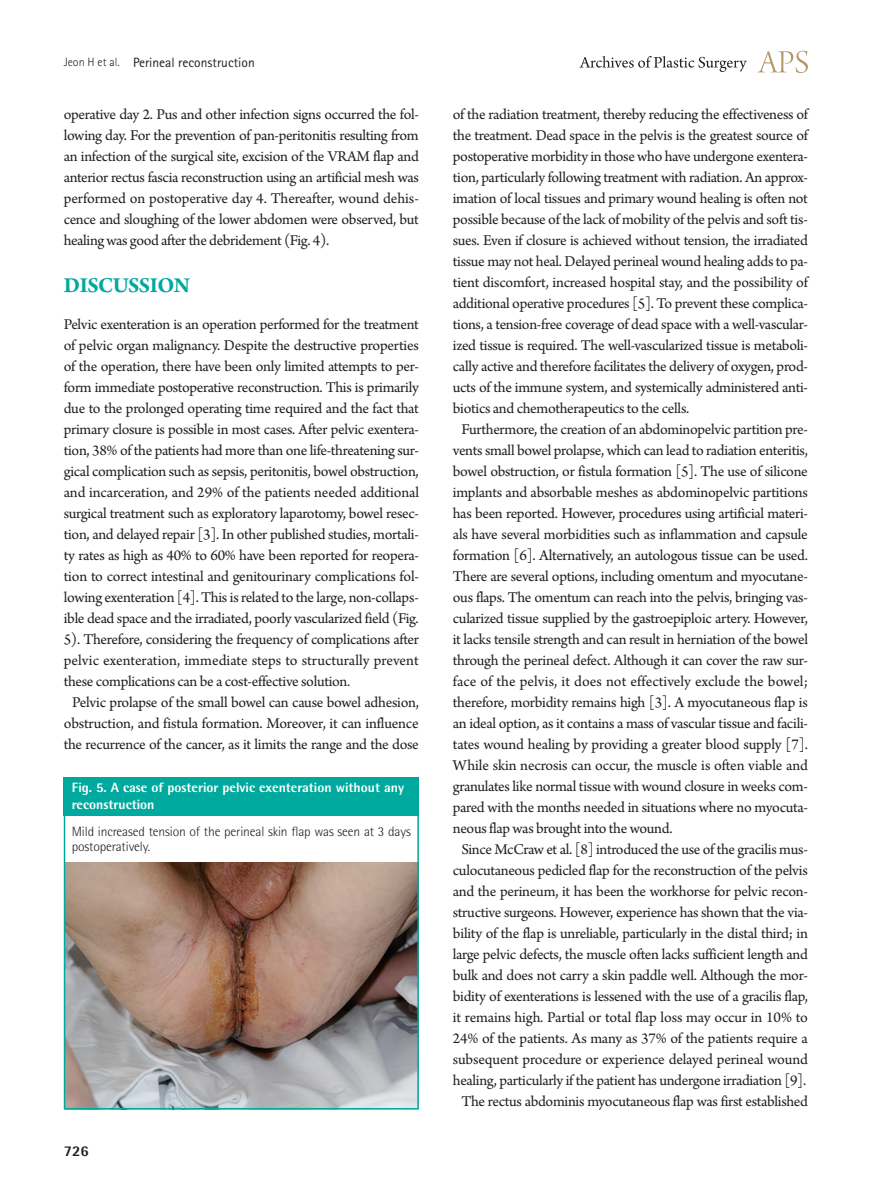
<style>
.page{position:relative;width:893px;height:1191px;background:#fff}
.page>*{position:absolute;margin:0;border:0;box-sizing:border-box;transform-origin:0 0}
.대제목{font:700 22.5px "Arno Pro";letter-spacing:-.02em;color:#00a99d}
.본문{font:15.75px/21px "Arno Pro";letter-spacing:-.02em;color:#231f20;text-align:justify}
.t1{font:800 15px "Rotis Semi Sans Std";color:#231f20}
.그림설명{font:300 13.5px/15px "Rotis Semi Sans Std";letter-spacing:-.01em;color:#231f20}
.표그림제목{font:800 13.5px/16.2px "Rotis Semi Sans Std";color:#fff}
.t2{font:13.5px "Rotis Sans Serif Std";color:#231f20}
.s1{font-weight:300;font-size:12px}
</style>
<div class="page">
<svg style="left:757px;top:51px;width:51px;height:22px"></svg>
<svg style="left:579px;top:56px;width:168px;height:16px"></svg>
<img style="left:67px;top:862px;width:349px;height:244px">
<div style="left:64px;top:777px;width:355px;height:332px;border:2px solid #00a99d"></div>
<div style="left:64px;top:777px;width:355px;height:39px;background:#00a99d"></div>
<p class="t2" style="left:64px;top:54px;width:192px"><span class="s1">Jeon H et al.</span> Perineal reconstruction</p>
<p class="본문" style="left:64px;top:105px;width:357px">operative day 2. Pus and other infection signs occurred the fol&shy;lowing day. For the prevention of pan-peritonitis resulting from an infection of the surgical site, excision of the VRAM flap and anterior rectus fascia reconstruction using an artificial mesh was performed on postoperative day 4. Thereafter, wound dehis&shy;cence and sloughing of the lower abdomen were observed, but healing was good after the debridement (Fig. 4).</p>
<p class="대제목" style="left:64px;top:273px;width:128px">DISCUSSION</p>
<p class="본문" style="left:64px;top:315px;width:357px">Pelvic exenteration is an operation performed for the treatment of pelvic organ malignancy. Despite the destructive properties of the operation, there have been only limited attempts to per&shy;form immediate postoperative reconstruction. This is primarily due to the prolonged operating time required and the fact that primary closure is possible in most cases. After pelvic exentera&shy;tion, 38% of the patients had more than one life-threatening sur&shy;gical complication such as sepsis, peritonitis, bowel obstruction, and incarceration, and 29% of the patients needed additional surgical treatment such as exploratory laparotomy, bowel resec&shy;tion, and delayed repair [3]. In other published studies, mortali&shy;ty rates as high as 40% to 60% have been reported for reopera&shy;tion to correct intestinal and genitourinary complications fol&shy;lowing exenteration [4]. This is related to the large, non-collaps&shy;ible dead space and the irradiated, poorly vascularized field (Fig.<br>5). Therefore, considering the frequency of complications after pelvic exenteration, immediate steps to structurally prevent these complications can be a cost-effective solution.</p>
<p class="본문" style="left:64px;top:693px;width:357px;text-align:center">Pelvic prolapse of the small bowel can cause bowel adhesion, obstruction, and fistula formation. Moreover, it can influence the recurrence of the cancer, as it limits the range and the dose</p>
<p class="표그림제목" style="left:72px;top:779px;width:334px">Fig. 5. A case of posterior pelvic exenteration without any reconstruction</p>
<p class="그림설명" style="left:72px;top:823px;width:340px">Mild increased tension of the perineal skin flap was seen at 3 days postoperatively.</p>
<p class="t1" style="left:64px;top:1141px;width:27px">726</p>
<p class="본문" style="left:453px;top:105px;width:357px">of the radiation treatment, thereby reducing the effectiveness of the treatment. Dead space in the pelvis is the greatest source of postoperative morbidity in those who have undergone exentera&shy;tion, particularly following treatment with radiation. An approx&shy;imation of local tissues and primary wound healing is often not possible because of the lack of mobility of the pelvis and soft tis&shy;sues. Even if closure is achieved without tension, the irradiated tissue may not heal. Delayed perineal wound healing adds to pa&shy;tient discomfort, increased hospital stay, and the possibility of additional operative procedures [5]. To prevent these complica&shy;tions, a tension-free coverage of dead space with a well-vascular&shy;ized tissue is required. The well-vascularized tissue is metaboli&shy;cally active and therefore facilitates the delivery of oxygen, prod&shy;ucts of the immune system, and systemically administered anti&shy;biotics and chemotherapeutics to the cells.</p>
<p class="본문" style="left:453px;top:420px;width:357px;text-indent:9px">Furthermore, the creation of an abdominopelvic partition pre&shy;vents small bowel prolapse, which can lead to radiation enteritis, bowel obstruction, or fistula formation [5]. The use of silicone implants and absorbable meshes as abdominopelvic partitions has been reported. However, procedures using artificial materi&shy;als have several morbidities such as inflammation and capsule formation [6]. Alternatively, an autologous tissue can be used.<br>There are several options, including omentum and myocutane&shy;ous flaps. The omentum can reach into the pelvis, bringing vas&shy;cularized tissue supplied by the gastroepiploic artery. However, it lacks tensile strength and can result in herniation of the bowel through the perineal defect. Although it can cover the raw sur&shy;face of the pelvis, it does not effectively exclude the bowel; therefore, morbidity remains high [3]. A myocutaneous flap is an ideal option, as it contains a mass of vascular tissue and facili&shy;tates wound healing by providing a greater blood supply [7].<br>While skin necrosis can occur, the muscle is often viable and granulates like normal tissue with wound closure in weeks com&shy;pared with the months needed in situations where no myocuta&shy;neous flap was brought into the wound.</p>
<p class="본문" style="left:453px;top:840px;width:357px;text-align:center">Since McCraw et al. [8] introduced the use of the gracilis mus&shy;culocutaneous pedicled flap for the reconstruction of the pelvis and the perineum, it has been the workhorse for pelvic recon&shy;structive surgeons. However, experience has shown that the via&shy;bility of the flap is unreliable, particularly in the distal third; in large pelvic defects, the muscle often lacks sufficient length and bulk and does not carry a skin paddle well. Although the mor&shy;bidity of exenterations is lessened with the use of a gracilis flap, it remains high. Partial or total flap loss may occur in 10% to 24% of the patients. As many as 37% of the patients require a subsequent procedure or experience delayed perineal wound healing, particularly if the patient has undergone irradiation [9].</p>
<p class="본문" style="left:461px;top:1092px;width:348px">The rectus abdominis myocutaneous flap was first established</p>
</div>
